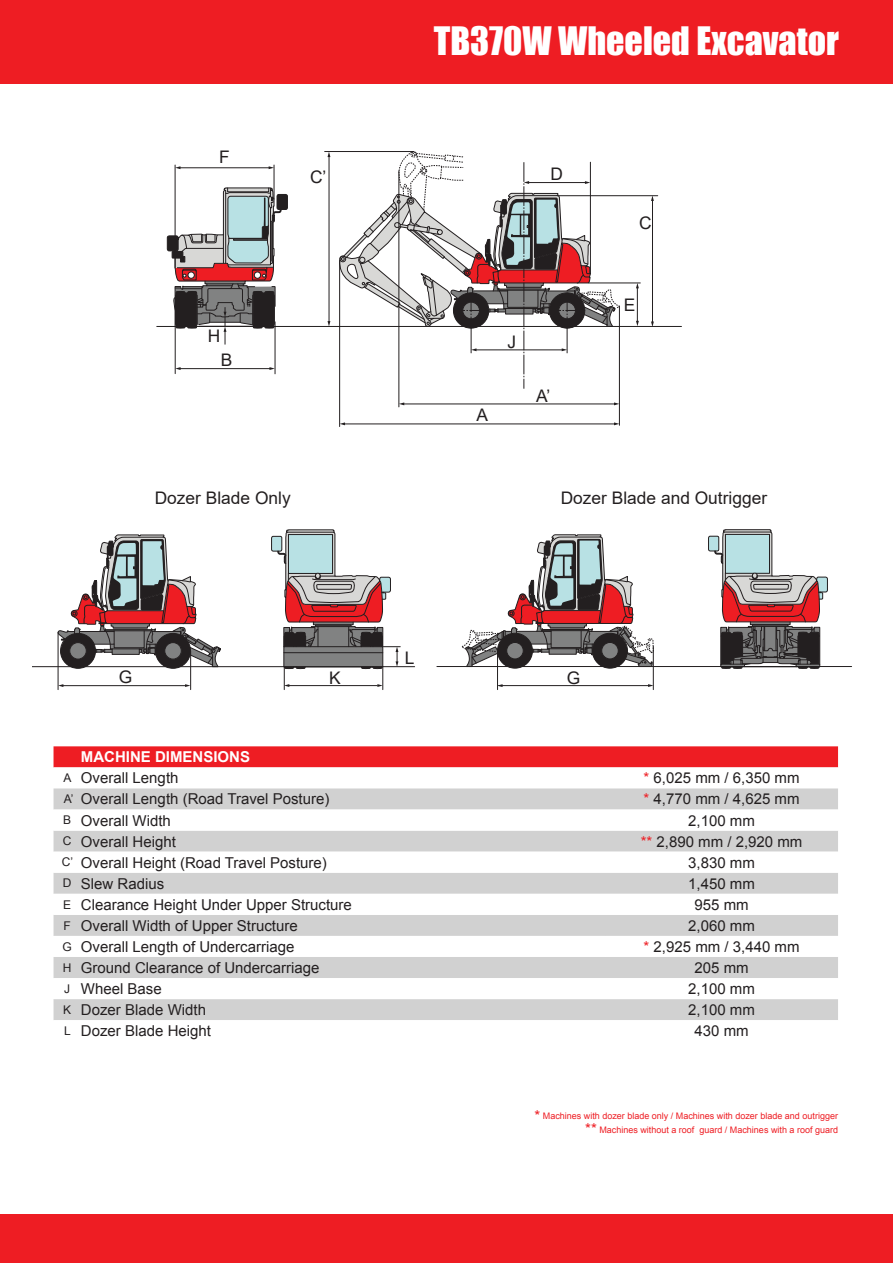
<style>
.page{position:relative;width:893px;height:1263px;background:#fff}
.page>*{position:absolute;margin:0;border:0;box-sizing:border-box;transform-origin:0 0}
.t1{font:36px "Impact";color:#fff}
.t2{font:17.25px "Arial";color:#231f20}
.t3{font:15px "Arial";color:#231f20}
.t4{font:700 15px "Arial";color:#fff}
.t5{font:12px "Arial";color:#231f20}
.t6{font:9px "Arial";color:#ee1d23}
.s1{color:#ee1d23}
.s2{font-size:15px}
</style>
<div class="page">
<div style="left:0;top:0;width:893px;height:83px;background:#ee1d23"></div>
<svg style="left:54px;top:746px;width:784px;height:22px;background:#ee292e"></svg>
<div style="left:54px;top:788px;width:784px;height:21px;background:#d1d1d1"></div>
<svg style="left:54px;top:809px;width:784px;height:211px"></svg>
<div style="left:0;top:1215px;width:893px;height:48px;background:#ee1d23"></div>
<hr style="left:157px;top:326px;width:524px;height:1px;background:#231f20">
<hr style="left:175px;top:327px;width:1px;height:47px;background:#231f20">
<hr style="left:275px;top:326px;width:1px;height:48px;background:#231f20">
<hr style="left:180px;top:368px;width:90px;height:1px;background:#231f20">
<svg style="left:175px;top:367px;width:6px;height:3px"></svg>
<svg style="left:269px;top:367px;width:6px;height:3px"></svg>
<hr style="left:558px;top:195px;width:100px;height:1px;background:#231f20">
<hr style="left:325px;top:151px;width:89px;height:1px;background:#231f20">
<hr style="left:329px;top:156px;width:1px;height:166px;background:#231f20">
<hr style="left:619px;top:306px;width:1px;height:119px;background:#231f20">
<hr style="left:399px;top:171px;width:1px;height:236px;background:#231f20">
<hr style="left:589px;top:283px;width:51px;height:1px;background:#231f20">
<hr style="left:637px;top:287px;width:1px;height:35px;background:#231f20">
<svg style="left:636px;top:283px;width:3px;height:5px"></svg>
<hr style="left:339px;top:260px;width:1px;height:166px;background:#231f20">
<hr style="left:403px;top:404px;width:212px;height:1px;background:#231f20">
<svg style="left:399px;top:402px;width:5px;height:3px"></svg>
<svg style="left:614px;top:402px;width:5px;height:3px"></svg>
<hr style="left:344px;top:424px;width:271px;height:1px;background:#231f20">
<svg style="left:340px;top:422px;width:5px;height:3px"></svg>
<svg style="left:614px;top:422px;width:5px;height:3px"></svg>
<svg style="left:167px;top:187px;width:121px;height:157px"></svg>
<hr style="left:274px;top:165px;width:1px;height:34px;background:#231f20">
<hr style="left:175px;top:165px;width:1px;height:103px;background:#231f20">
<hr style="left:179px;top:168px;width:91px;height:1px;background:#231f20">
<svg style="left:175px;top:166px;width:5px;height:3px"></svg>
<svg style="left:269px;top:166px;width:5px;height:3px"></svg>
<hr style="left:33px;top:666px;width:382px;height:1px;background:#231f20">
<svg style="left:36px;top:534px;width:185px;height:134px"></svg>
<div style="left:155px;top:633px;width:36px;height:35px;border:1px solid #231f20;border-radius:50%"></div>
<div style="left:159px;top:637px;width:28px;height:28px;border:1px solid #231f20;border-radius:50%"></div>
<div style="left:165px;top:642px;width:17px;height:17px;border:1px solid #231f20;border-radius:50%"></div>
<div style="left:60px;top:633px;width:36px;height:35px;border:1px solid #231f20;border-radius:50%"></div>
<div style="left:64px;top:637px;width:28px;height:28px;border:1px solid #231f20;border-radius:50%"></div>
<div style="left:70px;top:642px;width:17px;height:17px;border:1px solid #231f20;border-radius:50%"></div>
<div style="left:271px;top:536px;width:11px;height:15px;border:1px solid #231f20;border-radius:2px"></div>
<svg style="left:272px;top:529px;width:128px;height:161px"></svg>
<hr style="left:190px;top:651px;width:1px;height:39px;background:#231f20">
<hr style="left:58px;top:632px;width:1px;height:58px;background:#231f20">
<hr style="left:62px;top:685px;width:124px;height:1px;background:#231f20">
<svg style="left:58px;top:684px;width:5px;height:3px"></svg>
<hr style="left:652px;top:200px;width:1px;height:122px;background:#231f20">
<svg style="left:651px;top:321px;width:3px;height:5px"></svg>
<svg style="left:651px;top:196px;width:3px;height:5px"></svg>
<svg style="left:339px;top:151px;width:281px;height:238px"></svg>
<hr style="left:437px;top:666px;width:415px;height:1px;background:#231f20">
<div style="left:816px;top:577px;width:12px;height:15px;border:1px solid #231f20;border-radius:2px"></div>
<svg style="left:708px;top:529px;width:119px;height:140px"></svg>
<svg style="left:461px;top:534px;width:193px;height:134px"></svg>
<hr style="left:653px;top:646px;width:1px;height:44px;background:#231f20">
<hr style="left:497px;top:649px;width:1px;height:41px;background:#231f20">
<hr style="left:499px;top:685px;width:150px;height:1px;background:#231f20">
<svg style="left:648px;top:684px;width:5px;height:3px"></svg>
<p class="t2" style="left:219px;top:145px;width:12px">F</p>
<p class="t1" style="left:434px;top:13px;width:407px">TB370W Wheeled Excavator</p>
<p class="t2" style="left:310px;top:165px;width:18px">C’</p>
<p class="t2" style="left:550px;top:162px;width:14px">D</p>
<p class="t2" style="left:639px;top:211px;width:14px">C</p>
<p class="t2" style="left:624px;top:293px;width:13px">E</p>
<p class="t2" style="left:208px;top:324px;width:14px">H</p>
<p class="t2" style="left:508px;top:330px;width:10px">J</p>
<p class="t2" style="left:221px;top:348px;width:13px">B</p>
<p class="t2" style="left:476px;top:403px;width:13px">A</p>
<p class="t2" style="left:536px;top:384px;width:16px">A’</p>
<p class="t2" style="left:155px;top:486px;width:137px">Dozer Blade Only</p>
<p class="t2" style="left:561px;top:486px;width:208px">Dozer Blade and Outrigger</p>
<p class="t2" style="left:119px;top:665px;width:15px">G</p>
<p class="t4" style="left:81px;top:747px;width:171px">MACHINE DIMENSIONS</p>
<p class="t2" style="left:405px;top:646px;width:11px">L</p>
<p class="t2" style="left:329px;top:666px;width:13px">K</p>
<p class="t2" style="left:567px;top:666px;width:15px">G</p>
<p class="t5" style="left:64px;top:770px;width:10px">A</p>
<p class="t3" style="left:81px;top:768px;width:99px">Overall Length</p>
<p class="t3" style="left:644px;top:768px;width:157px"><span class="s1">*</span> 6,025 mm / 6,350 mm</p>
<p class="t5" style="left:64px;top:791px;width:11px">A’</p>
<p class="t3" style="left:81px;top:789px;width:250px">Overall Length (Road Travel Posture)</p>
<p class="t3" style="left:644px;top:789px;width:157px"><span class="s1">*</span> 4,770 mm / 4,625 mm</p>
<p class="t5" style="left:63px;top:812px;width:10px">B</p>
<p class="t3" style="left:81px;top:810px;width:92px">Overall Width</p>
<p class="t3" style="left:688px;top:810px;width:68px">2,100 mm</p>
<p class="t5" style="left:63px;top:833px;width:10px">C</p>
<p class="t3" style="left:81px;top:831px;width:97px">Overall Height</p>
<p class="t3" style="left:641px;top:831px;width:163px"><span class="s1">**</span> 2,890 mm / 2,920 mm</p>
<p class="t5" style="left:62px;top:854px;width:13px">C’</p>
<p class="t3" style="left:81px;top:852px;width:247px">Overall Height (Road Travel Posture)</p>
<p class="t3" style="left:688px;top:852px;width:68px">3,830 mm</p>
<p class="t5" style="left:63px;top:875px;width:10px">D</p>
<p class="t3" style="left:81px;top:874px;width:85px">Slew Radius</p>
<p class="t3" style="left:688px;top:874px;width:68px">1,450 mm</p>
<p class="t5" style="left:63px;top:896px;width:10px">E</p>
<p class="t3" style="left:81px;top:895px;width:272px">Clearance Height Under Upper Structure</p>
<p class="t3" style="left:694px;top:895px;width:56px">955 mm</p>
<p class="t5" style="left:64px;top:917px;width:9px">F</p>
<p class="t3" style="left:81px;top:916px;width:218px">Overall Width of Upper Structure</p>
<p class="t3" style="left:688px;top:916px;width:68px">2,060 mm</p>
<p class="t5" style="left:63px;top:938px;width:11px">G</p>
<p class="t3" style="left:81px;top:937px;width:215px">Overall Length of Undercarriage</p>
<p class="t3" style="left:644px;top:937px;width:157px"><span class="s1">*</span> 2,925 mm / 3,440 mm</p>
<p class="t5" style="left:63px;top:960px;width:10px">H</p>
<p class="t3" style="left:81px;top:958px;width:240px">Ground Clearance of Undercarriage</p>
<p class="t3" style="left:694px;top:958px;width:56px">205 mm</p>
<p class="t5" style="left:64px;top:981px;width:7px">J</p>
<p class="t3" style="left:81px;top:979px;width:82px">Wheel Base</p>
<p class="t3" style="left:688px;top:979px;width:68px">2,100 mm</p>
<p class="t5" style="left:63px;top:1002px;width:10px">K</p>
<p class="t3" style="left:81px;top:1000px;width:127px">Dozer Blade Width</p>
<p class="t3" style="left:688px;top:1000px;width:68px">2,100 mm</p>
<p class="t5" style="left:64px;top:1023px;width:8px">L</p>
<p class="t3" style="left:81px;top:1021px;width:132px">Dozer Blade Height</p>
<p class="t3" style="left:694px;top:1021px;width:56px">430 mm</p>
<p class="t6" style="left:534px;top:1110px;width:305px"><span class="s2">*</span> Machines with dozer blade only / Machines with dozer blade and outrigger</p>
<p class="t6" style="left:585px;top:1124px;width:254px"><span class="s2">**</span> Machines without a roof guard / Machines with a roof guard</p>
</div>
